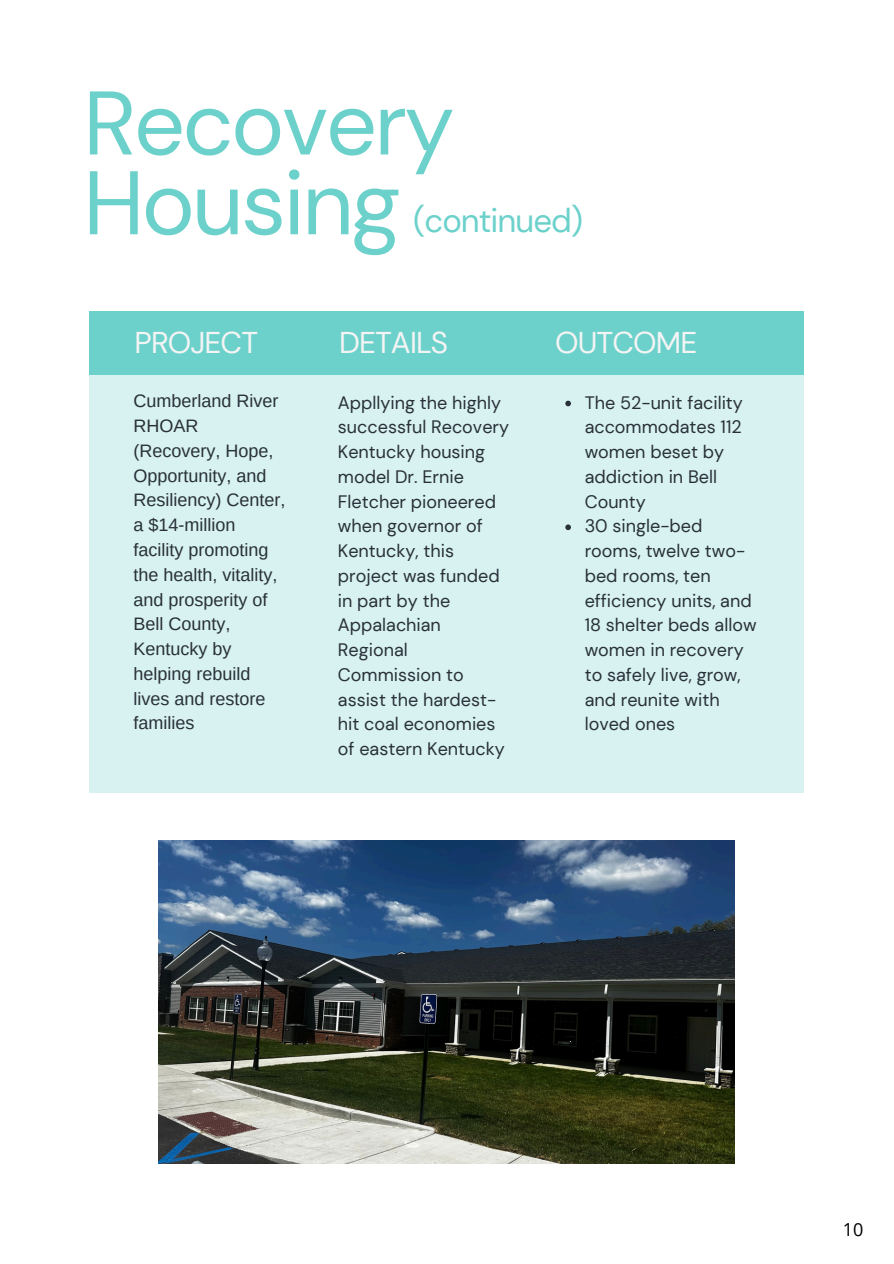
<style>
.page{position:relative;width:894px;height:1264px;background:#fff}
.page>*{position:absolute;margin:0;border:0;box-sizing:border-box;transform-origin:0 0}
.t1{font:90px/79.8px "DM Sans";letter-spacing:-.03em;color:#6cd1cb}
.t2{font:33px "DM Sans";letter-spacing:-.03em;color:#6cd1cb}
.t3{font:30px "DM Sans";letter-spacing:-.03em;color:#f4f4f4}
.t4{font:18px/24.8px "DM Sans";color:#293039}
.t5{font:18px/24.8px "Arimo";color:#293039}
.t6{font:18px "Open Sans";color:#000}
</style>
<div class="page">
<div style="left:89px;top:312px;width:715px;height:63px;background:#6cd1cb"></div>
<div style="left:89px;top:374px;width:715px;height:418px;background:#d7f2f1"></div>
<img style="left:159px;top:840px;width:575px;height:323px">
<svg style="left:565px;top:400px;width:5px;height:6px"></svg>
<svg style="left:565px;top:524px;width:5px;height:6px"></svg>
<p class="t1" style="left:83px;top:84px;width:372px">Recovery<br>Housing</p>
<p class="t2" style="left:413px;top:199px;width:171px">(continued)</p>
<p class="t3" style="left:134px;top:323px;width:125px">PROJECT</p>
<h3 class="t5" style="left:133px;top:389px;width:153px">Cumberland River<br>RHOAR (Recovery, Hope,<br>Opportunity, and<br>Resiliency) Center, a $14-million facility promoting the health, vitality, and prosperity of<br>Bell County,<br>Kentucky by helping rebuild lives and restore families</h3>
<h2 class="t3" style="left:339px;top:323px;width:111px">DETAILS</h2>
<h2 class="t4" style="left:338px;top:390px;width:173px">Appllying the highly successful Recovery<br>Kentucky housing model Dr. Ernie<br>Fletcher pioneered when governor of<br>Kentucky, this project was funded in part by the<br>Appalachian<br>Regional<br>Commission to assist the hardest&shy;hit coal economies of eastern Kentucky</h2>
<p class="t3" style="left:555px;top:323px;width:144px">OUTCOME</p>
<h2 class="t4" style="left:584px;top:390px;width:160px">The 52-unit facility accommodates 112 women beset by addiction in Bell<br>County</h2>
<p class="t4" style="left:584px;top:514px;width:173px">30 single-bed rooms, twelve two&shy;bed rooms, ten efficiency units, and<br>18 shelter beds allow women in recovery to safely live, grow, and reunite with loved ones</p>
<p class="t6" style="left:842px;top:1216px;width:22px">10</p>
</div>
